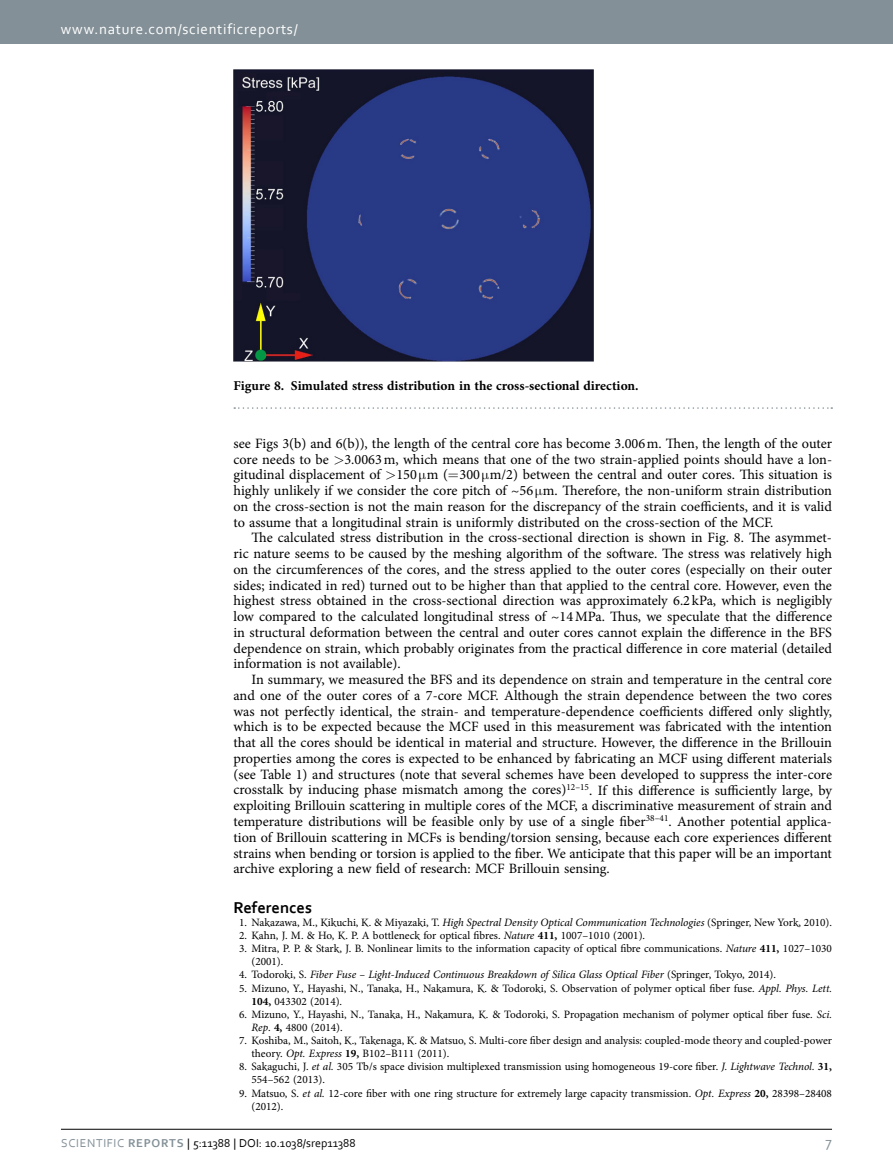
<style>
.page{position:relative;width:893px;height:1174px;background:#fff}
.page>*{position:absolute;margin:0;border:0;box-sizing:border-box;transform-origin:0 0}
.t1{font:700 16.5px "Xvxwnv Corbel";color:#000}
.t2{font:15px "Yhfrcp Corbel";letter-spacing:.045em;color:#fff}
.t3{font:15px "Jcjcsc Corbel";color:#839097}
.t4{font:14.25px/15.8px "Xwysdj Minion Pro";color:#000;text-align:justify}
.t5{font:700 13.5px "Fydgms Minion Pro";color:#000}
.t6{font:12px "Jglpbk Corbel";color:#000}
.t7{font:11.25px/13.2px "Xwysdj Minion Pro";color:#000}
.t8{font:italic 11.25px "Kqpwfl Minion Pro";letter-spacing:-.01em;color:#000}
.s1{font-family:"Kqpwfl Minion Pro";font-style:italic}
.s2{font-family:"Fydgms Minion Pro";font-weight:700}
.s3{font-family:"Xwysdj Minion Pro";font-style:normal}
.s4{color:#839097}
.s5{font-family:"Clgqkn Corbel";font-weight:700;color:#839097}
</style>
<div class="page">
<div style="left:0;top:0;width:893px;height:43px;background:#839097"></div>
<hr style="left:61px;top:1129px;width:771px;height:1px;background:#000">
<img style="left:233px;top:70px;width:360px;height:291px">
<svg style="left:234px;top:407px;width:598px;height:2px"></svg>
<p class="t2" style="left:61px;top:19px;width:238px">www.nature.com/scientificreports/</p>
<p class="t5" style="left:233px;top:376px;width:407px">Figure 8. Simulated stress distribution in the cross-sectional direction.</p>
<p class="t4" style="left:233px;top:435px;width:600px">see Figs 3(b) and 6(b)), the length of the central core has become 3.006m. Then, the length of the outer core needs to be 3.0063m, which means that one of the two strain-applied points should have a lon&shy;gitudinal displacement of 150 m ( 300 m/2) between the central and outer cores. This situation is highly unlikely if we consider the core pitch of ~56 m. Therefore, the non-uniform strain distribution on the cross-section is not the main reason for the discrepancy of the strain coefficients, and it is valid to assume that a longitudinal strain is uniformly distributed on the cross-section of the MCF.</p>
<p class="t4" style="left:233px;top:530px;width:600px;text-indent:18px">The calculated stress distribution in the cross-sectional direction is shown in Fig. 8. The asymmet&shy;ric nature seems to be caused by the meshing algorithm of the software. The stress was relatively high on the circumferences of the cores, and the stress applied to the outer cores (especially on their outer sides; indicated in red) turned out to be higher than that applied to the central core. However, even the highest stress obtained in the cross-sectional direction was approximately 6.2 kPa, which is negligibly low compared to the calculated longitudinal stress of ~14MPa. Thus, we speculate that the difference in structural deformation between the central and outer cores cannot explain the difference in the BFS dependence on strain, which probably originates from the practical difference in core material (detailed information is not available).</p>
<p class="t4" style="left:233px;top:672px;width:600px;text-indent:18px">In summary, we measured the BFS and its dependence on strain and temperature in the central core and one of the outer cores of a 7-core MCF. Although the strain dependence between the two cores was not perfectly identical, the strain- and temperature-dependence coefficients differed only slightly, which is to be expected because the MCF used in this measurement was fabricated with the intention that all the cores should be identical in material and structure. However, the difference in the Brillouin properties among the cores is expected to be enhanced by fabricating an MCF using different materials (see Table 1) and structures (note that several schemes have been developed to suppress the inter-core crosstalk by inducing phase mismatch among the cores)<sup>12–15</sup>. If this difference is sufficiently large, by exploiting Brillouin scattering in multiple cores of the MCF, a discriminative measurement of strain and temperature distributions will be feasible only by use of a single fiber<sup>38–41</sup>. Another potential applica&shy;tion of Brillouin scattering in MCFs is bending/torsion sensing, because each core experiences different strains when bending or torsion is applied to the fiber. We anticipate that this paper will be an important archive exploring a new field of research: MCF Brillouin sensing.</p>
<p class="t1" style="left:233px;top:897px;width:80px">References</p>
<p class="t7" style="left:239px;top:915px;width:594px">1. Nakazawa, M., Kikuchi, K. &amp; Miyazaki, T. <span class="s1">High Spectral Density Optical Communication Technologies</span> (Springer, New York, 2010).</p>
<p class="t7" style="left:239px;top:928px;width:408px">2. Kahn, J. M. &amp; Ho, K. P. A bottleneck for optical fibres. <span class="s1">Nature</span> <span class="s2">411,</span> 1007–1010 (2001).</p>
<p class="t7" style="left:251px;top:942px;width:582px;text-indent:-12px">3. Mitra, P. P. &amp; Stark, J. B. Nonlinear limits to the information capacity of optical fibre communications. <span class="s1">Nature</span> <span class="s2">411,</span> 1027–1030 (2001).</p>
<p class="t8" style="left:239px;top:967px;width:539px"><span class="s3">4. Todoroki, S.</span> Fiber Fuse – Light-Induced Continuous Breakdown of Silica Glass Optical Fiber <span class="s3">(Springer, Tokyo, 2014).</span></p>
<p class="t7" style="left:251px;top:981px;width:582px;text-indent:-12px">5. Mizuno, Y., Hayashi, N., Tanaka, H., Nakamura, K. &amp; Todoroki, S. Observation of polymer optical fiber fuse. <span class="s1">Appl. Phys. Lett.<br></span><span class="s2">104,</span> 043302 (2014).</p>
<p class="t7" style="left:251px;top:1007px;width:582px;text-indent:-12px">6. Mizuno, Y., Hayashi, N., Tanaka, H., Nakamura, K. &amp; Todoroki, S. Propagation mechanism of polymer optical fiber fuse. <span class="s1">Sci.<br>Rep</span>. <span class="s2">4,</span> 4800 (2014).</p>
<p class="t7" style="left:251px;top:1034px;width:582px;text-indent:-12px">7. Koshiba, M., Saitoh, K., Takenaga, K. &amp; Matsuo, S. Multi-core fiber design and analysis: coupled-mode theory and coupled-power theory. <span class="s1">Opt. Express</span> <span class="s2">19,</span> B102–B111 (2011).</p>
<p class="t7" style="left:251px;top:1060px;width:582px;text-indent:-12px">8. Sakaguchi, J. <span class="s1">et al.</span> 305 Tb/s space division multiplexed transmission using homogeneous 19-core fiber. <span class="s1">J. Lightwave Technol.</span> <span class="s2">31,<br></span>554–562 (2013).</p>
<p class="t7" style="left:251px;top:1086px;width:582px;text-indent:-12px">9. Matsuo, S. <span class="s1">et al.</span> 12-core fiber with one ring structure for extremely large capacity transmission. <span class="s1">Opt. Express</span> <span class="s2">20,</span> 28398–28408 (2012).</p>
<p class="t6" style="left:61px;top:1135px;width:296px"><span class="s4">SCIENTIFIC</span> <span class="s5">REPORTS</span> | 5:11388 | DOI : 10.1038/SREP11388</p>
<p class="t3" style="left:826px;top:1132px;width:8px">7</p>
</div>
